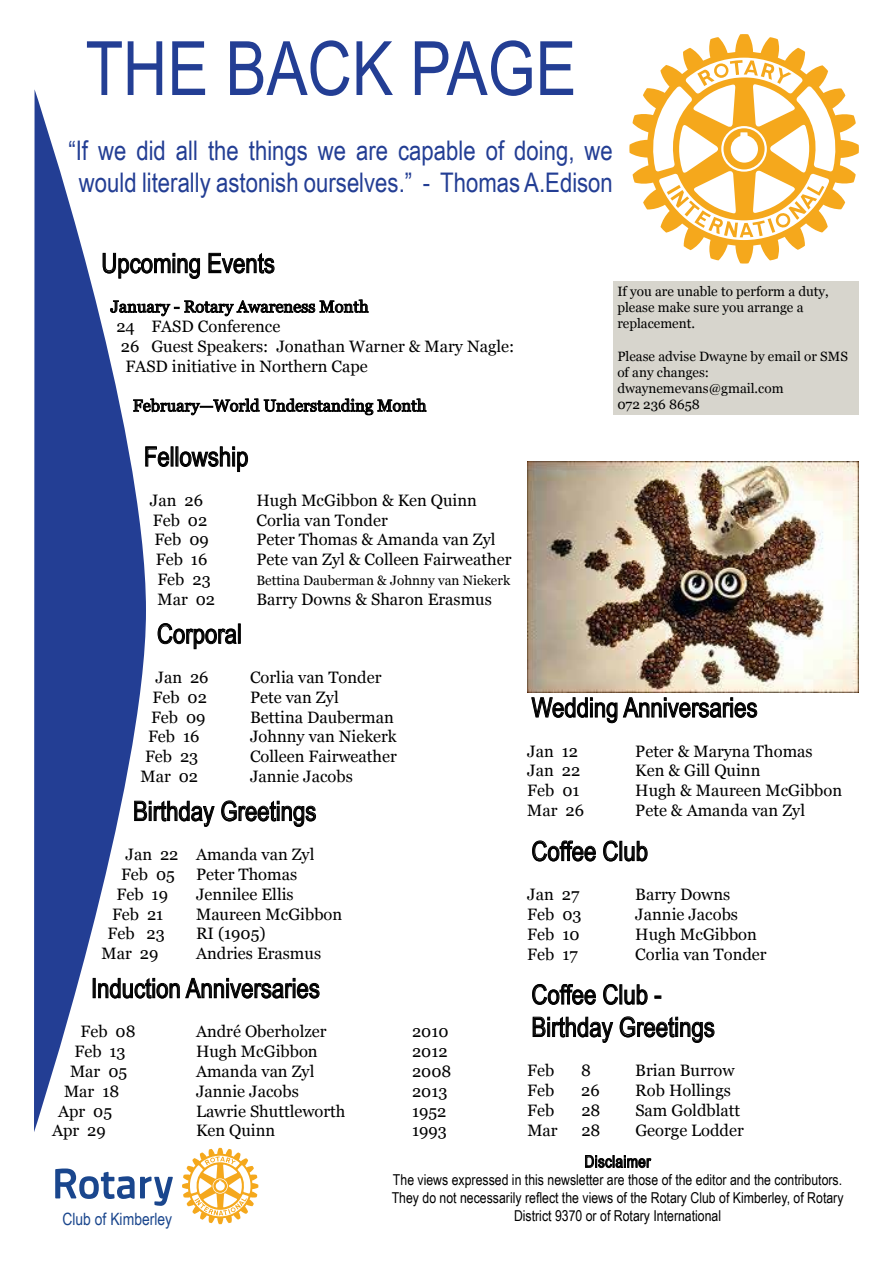
<style>
.page{position:relative;width:893px;height:1263px;background:#fff}
.page>*{position:absolute;margin:0;border:0;box-sizing:border-box;transform-origin:0 0}
.t1{font:75px "Arial Narrow";color:#233e94}
.t2{font:27px/32.4px "Arial Narrow";color:#000}
.t3{font:27px/32.4px "Arial Narrow";color:#233e94;text-align:center}
.t4{font:16.95px "Arial Narrow";color:#1a468d}
.t5{font:16.5px/19.8px "Georgia";color:#000}
.t6{font:16.5px "Arial Narrow";letter-spacing:.02em;color:#000}
.t7{font:15px/18px "Arial Narrow";color:#000}
.t8{font:13.5px/16.2px "Georgia";color:#000}
</style>
<div class="page">
<svg style="left:585px;top:1155px;width:66px;height:13px"></svg>
<svg style="left:55px;top:1168px;width:118px;height:38px"></svg>
<svg style="left:182px;top:1148px;width:76px;height:76px"></svg>
<svg style="left:629px;top:34px;width:230px;height:230px"></svg>
<svg style="left:34px;top:89px;width:112px;height:1043px;fill:#233e94"></svg>
<div style="left:613px;top:281px;width:246px;height:134px;background:#d7d5cd"></div>
<svg style="left:102px;top:252px;width:98px;height:27px"></svg>
<svg style="left:208px;top:252px;width:67px;height:22px"></svg>
<svg style="left:109px;top:299px;width:260px;height:18px"></svg>
<svg style="left:133px;top:395px;width:294px;height:21px"></svg>
<svg style="left:531px;top:697px;width:227px;height:27px"></svg>
<svg style="left:532px;top:840px;width:64px;height:22px"></svg>
<svg style="left:603px;top:840px;width:45px;height:22px"></svg>
<svg style="left:532px;top:984px;width:64px;height:21px"></svg>
<svg style="left:603px;top:984px;width:45px;height:21px"></svg>
<svg style="left:654px;top:995px;width:7px;height:4px"></svg>
<svg style="left:532px;top:1016px;width:183px;height:27px"></svg>
<svg style="left:98px;top:976px;width:222px;height:23px"></svg>
<svg style="left:134px;top:800px;width:81px;height:27px"></svg>
<svg style="left:221px;top:800px;width:95px;height:27px"></svg>
<svg style="left:157px;top:623px;width:80px;height:26px"></svg>
<div style="left:238px;top:624px;width:3px;height:20px;border:1px solid #000"></div>
<svg style="left:145px;top:446px;width:25px;height:21px"></svg>
<svg style="left:179px;top:446px;width:69px;height:26px"></svg>
<img style="left:527px;top:462px;width:332px;height:230px">
<h1 class="t1" style="left:85px;top:14px;width:405px">The Back Page</h1>
<h2 class="t3" style="left:68px;top:133px;width:546px">“If we did all the things we are capable of doing, we would literally astonish ourselves.” - Thomas A.Edison</h2>
<h2 class="t2" style="left:101px;top:246px;width:175px">Upcoming Events</h2>
<p class="t5" style="left:110px;top:297px;width:260px">January - Rotary Awareness Month</p>
<p class="t5" style="left:116px;top:317px;width:166px">24 FASD Conference</p>
<p class="t5" style="left:121px;top:337px;width:395px">26 Guest Speakers: Jonathan Warner &amp; Mary Nagle:</p>
<p class="t5" style="left:125px;top:356px;width:244px">FASD initiative in Northern Cape</p>
<p class="t5" style="left:133px;top:396px;width:295px">February—World Understanding Month</p>
<h2 class="t2" style="left:144px;top:439px;width:106px">Fellowship</h2>
<p class="t5" style="left:150px;top:490px;width:55px">Jan 26</p>
<p class="t5" style="left:256px;top:490px;width:222px">Hugh McGibbon &amp; Ken Quinn</p>
<p class="t5" style="left:153px;top:510px;width:56px">Feb 02</p>
<p class="t5" style="left:256px;top:510px;width:133px">Corlia van Tonder</p>
<p class="t5" style="left:154px;top:530px;width:56px">Feb 09</p>
<p class="t5" style="left:256px;top:530px;width:241px">Peter Thomas &amp; Amanda van Zyl</p>
<p class="t5" style="left:156px;top:550px;width:53px">Feb 16</p>
<p class="t5" style="left:256px;top:550px;width:256px">Pete van Zyl &amp; Colleen Fairweather</p>
<p class="t5" style="left:157px;top:570px;width:55px">Feb 23</p>
<p class="t8" style="left:256px;top:572px;width:255px">Bettina Dauberman &amp; Johnny van Niekerk</p>
<p class="t5" style="left:157px;top:589px;width:59px">Mar 02</p>
<p class="t5" style="left:256px;top:589px;width:237px">Barry Downs &amp; Sharon Erasmus</p>
<h2 class="t2" style="left:157px;top:617px;width:86px">Corporal</h2>
<p class="t5" style="left:156px;top:668px;width:55px">Jan 26</p>
<p class="t5" style="left:250px;top:668px;width:133px">Corlia van Tonder</p>
<p class="t5" style="left:153px;top:687px;width:56px">Feb 02</p>
<p class="t5" style="left:250px;top:687px;width:90px">Pete van Zyl</p>
<p class="t5" style="left:151px;top:707px;width:56px">Feb 09</p>
<p class="t5" style="left:250px;top:707px;width:145px">Bettina Dauberman</p>
<p class="t5" style="left:148px;top:727px;width:53px">Feb 16</p>
<p class="t5" style="left:250px;top:727px;width:148px">Johnny van Niekerk</p>
<p class="t5" style="left:145px;top:747px;width:55px">Feb 23</p>
<p class="t5" style="left:250px;top:747px;width:148px">Colleen Fairweather</p>
<p class="t5" style="left:141px;top:767px;width:59px">Mar 02</p>
<p class="t5" style="left:250px;top:767px;width:104px">Jannie Jacobs</p>
<h2 class="t2" style="left:133px;top:794px;width:185px">Birthday Greetings</h2>
<p class="t5" style="left:121px;top:845px;width:195px">Jan 22 Amanda van Zyl<br>Feb 05</p>
<p class="t5" style="left:196px;top:865px;width:103px">Peter Thomas</p>
<p class="t5" style="left:117px;top:884px;width:53px">Feb 19</p>
<p class="t5" style="left:196px;top:884px;width:99px">Jennilee Ellis</p>
<p class="t5" style="left:112px;top:904px;width:53px">Feb 21</p>
<p class="t5" style="left:196px;top:904px;width:148px">Maureen McGibbon</p>
<p class="t5" style="left:108px;top:924px;width:59px">Feb 23</p>
<p class="t5" style="left:196px;top:924px;width:71px">RI (1905)</p>
<p class="t5" style="left:102px;top:944px;width:58px">Mar 29</p>
<p class="t5" style="left:196px;top:944px;width:127px">Andries Erasmus</p>
<h2 class="t2" style="left:91px;top:971px;width:230px">Induction Anniversaries</h2>
<p class="t5" style="left:81px;top:1022px;width:57px">Feb 08</p>
<p class="t5" style="left:196px;top:1022px;width:132px">André Oberholzer</p>
<p class="t5" style="left:412px;top:1022px;width:38px">2010</p>
<p class="t5" style="left:75px;top:1042px;width:53px">Feb 13</p>
<p class="t5" style="left:196px;top:1042px;width:123px">Hugh McGibbon</p>
<p class="t5" style="left:412px;top:1042px;width:37px">2012</p>
<p class="t5" style="left:70px;top:1062px;width:59px">Mar 05</p>
<p class="t5" style="left:196px;top:1062px;width:120px">Amanda van Zyl</p>
<p class="t5" style="left:412px;top:1062px;width:41px">2008</p>
<p class="t5" style="left:64px;top:1081px;width:57px">Mar 18</p>
<p class="t5" style="left:196px;top:1081px;width:104px">Jannie Jacobs</p>
<p class="t5" style="left:412px;top:1081px;width:37px">2013</p>
<p class="t5" style="left:58px;top:1101px;width:56px">Apr 05</p>
<p class="t5" style="left:196px;top:1101px;width:151px">Lawrie Shuttleworth</p>
<p class="t5" style="left:412px;top:1101px;width:36px">1952</p>
<p class="t5" style="left:52px;top:1121px;width:55px">Apr 29</p>
<p class="t5" style="left:196px;top:1121px;width:81px">Ken Quinn</p>
<p class="t5" style="left:412px;top:1121px;width:36px">1993</p>
<p class="t8" style="left:617px;top:284px;width:213px">If you are unable to perform a duty, please make sure you arrange a replacement.</p>
<p class="t8" style="left:617px;top:348px;width:232px">Please advise Dwayne by email or SMS of any changes: dwaynemevans@gmail.com<br>072 236 8658</p>
<h2 class="t2" style="left:531px;top:690px;width:228px">Wedding Anniversaries</h2>
<p class="t5" style="left:527px;top:741px;width:52px">Jan 12</p>
<p class="t5" style="left:635px;top:741px;width:179px">Peter &amp; Maryna Thomas</p>
<p class="t5" style="left:527px;top:761px;width:55px">Jan 22</p>
<p class="t5" style="left:635px;top:761px;width:127px">Ken &amp; Gill Quinn</p>
<p class="t5" style="left:527px;top:781px;width:54px">Feb 01</p>
<p class="t5" style="left:635px;top:781px;width:208px">Hugh &amp; Maureen McGibbon</p>
<p class="t5" style="left:527px;top:801px;width:58px">Mar 26</p>
<p class="t5" style="left:635px;top:801px;width:171px">Pete &amp; Amanda van Zyl</p>
<h2 class="t2" style="left:531px;top:834px;width:118px">Coffee Club</h2>
<p class="t5" style="left:527px;top:885px;width:54px">Jan 27</p>
<p class="t5" style="left:635px;top:885px;width:97px">Barry Downs</p>
<p class="t5" style="left:527px;top:905px;width:56px">Feb 03</p>
<p class="t5" style="left:635px;top:905px;width:104px">Jannie Jacobs</p>
<p class="t5" style="left:527px;top:924px;width:54px">Feb 10</p>
<p class="t5" style="left:635px;top:924px;width:123px">Hugh McGibbon</p>
<p class="t5" style="left:527px;top:944px;width:52px">Feb 17</p>
<p class="t5" style="left:635px;top:944px;width:133px">Corlia van Tonder</p>
<h2 class="t2" style="left:531px;top:977px;width:185px">Coffee Club -<br>Birthday Greetings</h2>
<p class="t5" style="left:527px;top:1061px;width:29px">Feb</p>
<p class="t5" style="left:581px;top:1061px;width:11px">8</p>
<p class="t5" style="left:635px;top:1061px;width:101px">Brian Burrow</p>
<p class="t5" style="left:527px;top:1081px;width:29px">Feb</p>
<p class="t5" style="left:581px;top:1081px;width:20px">26</p>
<p class="t5" style="left:635px;top:1081px;width:97px">Rob Hollings</p>
<p class="t5" style="left:527px;top:1100px;width:29px">Feb</p>
<p class="t5" style="left:581px;top:1100px;width:21px">28</p>
<p class="t5" style="left:635px;top:1100px;width:106px">Sam Goldblatt</p>
<p class="t5" style="left:527px;top:1120px;width:32px">Mar</p>
<p class="t5" style="left:581px;top:1120px;width:21px">28</p>
<p class="t5" style="left:635px;top:1120px;width:110px">George Lodder</p>
<p class="t6" style="left:585px;top:1149px;width:68px">Disclaimer</p>
<p class="t7" style="left:392px;top:1170px;width:453px">The views expressed in this newsletter are those of the editor and the contributors.<br>They do not necessarily reflect the views of the Rotary Club of Kimberley, of Rotary</p>
<p class="t4" style="left:62px;top:1207px;width:111px">Club of Kimberley</p>
<p class="t7" style="left:514px;top:1206px;width:209px">District 9370 or of Rotary International</p>
</div>
